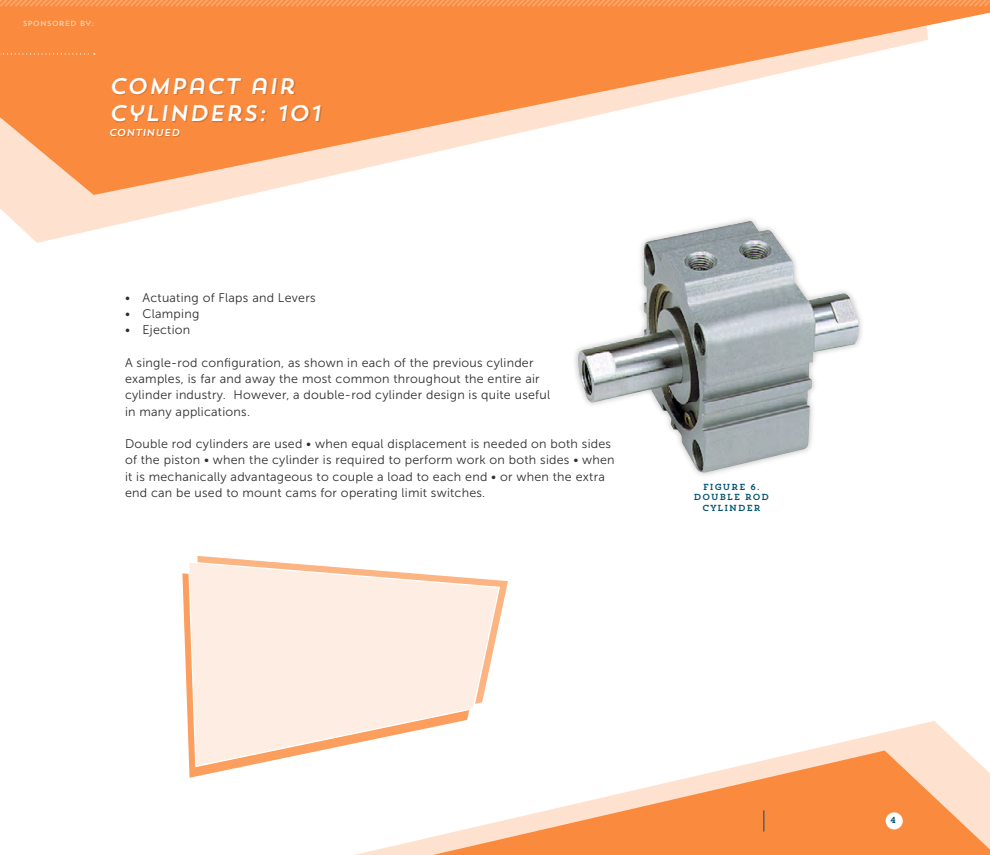
<style>
.page{position:relative;width:990px;height:855px;background:#fff}
.page>*{position:absolute;margin:0;border:0;box-sizing:border-box;transform-origin:0 0}
.t1{font:italic 22.5px/27px "Trend Sans One";color:#fff}
.t2{font:12.5px/16.2px "Museo Sans 300";letter-spacing:.02em;color:#2e2e2f}
.t3{font:italic 10px "Trend Sans One";color:#fff}
.t4{font:8.75px/10.5px "Trend Slab One";letter-spacing:.05em;color:#005370;text-align:center}
.t5{font:7.5px "Trend Sans One";color:#fff}
</style>
<div class="page">
<svg style="left:197px;top:556px;width:311px;height:58px"></svg>
<svg style="left:187px;top:561px;width:314px;height:160px;background:#fdeadd"></svg>
<svg style="left:187px;top:721px;width:779px;height:30px"></svg>
<svg style="left:188px;top:751px;width:802px;height:104px"></svg>
<svg style="left:763px;top:810px;width:1px;height:22px"></svg>
<div style="left:886px;top:812px;width:17px;height:18px;background:#fff;border-radius:50%"></div>
<svg style="left:0;top:195px;width:246px;height:48px;fill:#fee2cf"></svg>
<svg style="left:0;top:9px;width:990px;height:186px;fill:#fa8b40"></svg>
<svg style="left:0;top:53px;width:95px;height:2px"></svg>
<svg style="left:0;top:0;width:990px;height:9px;background:#fa934d"></svg>
<svg style="left:0;top:85px;width:83px;height:2px"></svg>
<div style="left:112px;top:79px;width:210px;height:58px;background:#000;opacity:.15"></div>
<img style="left:577px;top:221px;width:282px;height:251px">
<p class="t5" style="left:22px;top:19px;width:74px">SPONSORED BY:</p>
<h1 class="t1" style="left:109px;top:72px;width:214px">COMPACT AIR<br>CYLINDERS: 101</h1>
<p class="t3" style="left:109px;top:126px;width:73px">CONTINUED</p>
<p class="t2" style="left:125px;top:290px;width:192px">• Actuating of Flaps and Levers</p>
<p class="t2" style="left:125px;top:306px;width:76px">• Clamping</p>
<p class="t2" style="left:125px;top:322px;width:67px">• Ejection</p>
<p class="t2" style="left:125px;top:355px;width:427px">A single-rod configuration, as shown in each of the previous cylinder examples, is far and away the most common throughout the entire air cylinder industry. However, a double-rod cylinder design is quite useful in many applications.</p>
<p class="t2" style="left:125px;top:436px;width:491px">Double rod cylinders are used • when equal displacement is needed on both sides of the piston • when the cylinder is required to perform work on both sides • when it is mechanically advantageous to couple a load to each end • or when the extra end can be used to mount cams for operating limit switches.</p>
<p class="t4" style="left:694px;top:481px;width:77px">FIGURE 6.<br>DOUBLE ROD<br>CYLINDER</p>
<p class="t4" style="left:890px;top:815px;width:8px">4</p>
</div>
